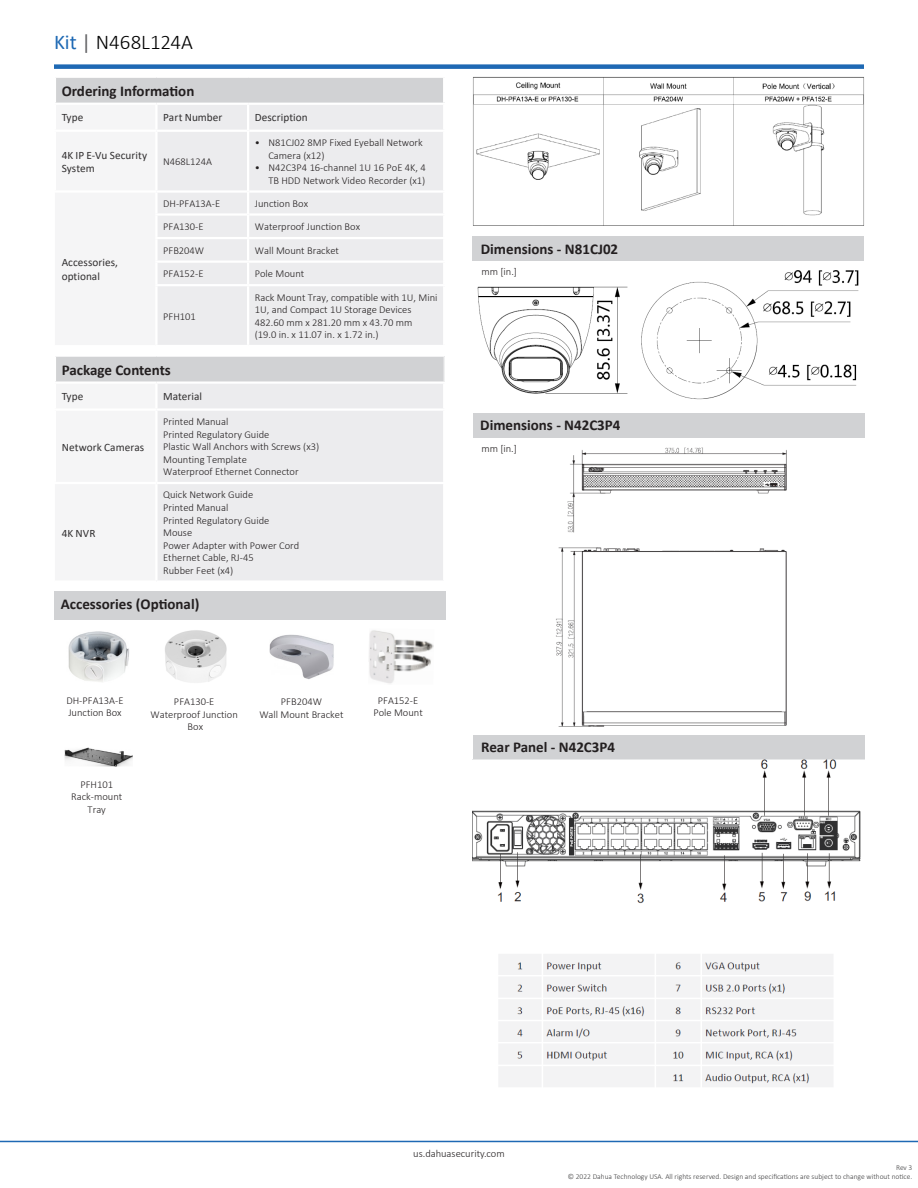
<style>
.page{position:relative;width:918px;height:1188px;background:#fff}
.page>*{position:absolute;margin:0;border:0;box-sizing:border-box;transform-origin:0 0}
.t1{font:300 21px "Calibri";letter-spacing:-.005em;color:#000}
.Section_Heading{font:700 15px "Calibri";color:#231f20}
.Specification_Catego{font:11.25px/13.5px "Calibri";letter-spacing:.005em;color:#312f30}
.Specification_Value{font:300 10.5px/12.6px "Calibri";color:#231f20}
.t2{font:300 7.5px/9px "Calibri";color:#3e3e3f;text-align:right}
.s1{font-weight:400;color:#1e69b4}
.s2{font-weight:400;color:#636366}
</style>
<div class="page">
<img style="left:477px;top:270px;width:382px;height:129px">
<hr style="left:0;top:1141px;width:918px;height:1px;background:#1e69b4">
<div style="left:54px;top:64px;width:810px;height:5px;background:#1e69b4"></div>
<div style="left:472px;top:237px;width:392px;height:24px;background:#d1d2d4"></div>
<div style="left:54px;top:591px;width:391px;height:28px;background:#d1d2d4"></div>
<div style="left:55px;top:77px;width:389px;height:27px;background:#d1d2d4"></div>
<div style="left:158px;top:105px;width:285px;height:155px;background:#ececee"></div>
<div style="left:156px;top:262px;width:92px;height:23px;background:#ececee"></div>
<div style="left:248px;top:262px;width:196px;height:23px;background:#ececee"></div>
<div style="left:156px;top:285px;width:92px;height:61px;background:#ececee"></div>
<div style="left:248px;top:285px;width:196px;height:61px;background:#ececee"></div>
<hr style="left:443px;top:78px;width:2px;height:25px;background:#fff">
<hr style="left:155px;top:263px;width:3px;height:21px;background:#fff">
<hr style="left:156px;top:103px;width:92px;height:2px;background:#fff">
<hr style="left:248px;top:103px;width:197px;height:2px;background:#fff">
<hr style="left:156px;top:130px;width:91px;height:2px;background:#fff">
<hr style="left:249px;top:190px;width:196px;height:3px;background:#fff">
<hr style="left:249px;top:213px;width:196px;height:3px;background:#fff">
<hr style="left:54px;top:76px;width:102px;height:2px;background:#fff">
<hr style="left:156px;top:76px;width:92px;height:2px;background:#fff">
<hr style="left:248px;top:76px;width:197px;height:2px;background:#fff">
<hr style="left:249px;top:130px;width:196px;height:2px;background:#fff">
<hr style="left:248px;top:237px;width:197px;height:2px;background:#fff">
<hr style="left:248px;top:261px;width:197px;height:2px;background:#fff">
<hr style="left:248px;top:284px;width:197px;height:2px;background:#fff">
<hr style="left:248px;top:345px;width:197px;height:2px;background:#fff">
<hr style="left:156px;top:190px;width:91px;height:3px;background:#fff">
<hr style="left:155px;top:213px;width:92px;height:3px;background:#fff">
<hr style="left:247px;top:192px;width:2px;height:23px;background:#fff">
<hr style="left:247px;top:215px;width:2px;height:22px;background:#fff">
<hr style="left:247px;top:239px;width:2px;height:22px;background:#fff">
<hr style="left:247px;top:263px;width:2px;height:21px;background:#fff">
<hr style="left:247px;top:286px;width:2px;height:59px;background:#fff">
<hr style="left:155px;top:237px;width:93px;height:2px;background:#fff">
<hr style="left:155px;top:261px;width:93px;height:2px;background:#fff">
<hr style="left:155px;top:284px;width:93px;height:2px;background:#fff">
<hr style="left:155px;top:345px;width:93px;height:2px;background:#fff">
<hr style="left:155px;top:286px;width:3px;height:59px;background:#fff">
<hr style="left:54px;top:78px;width:2px;height:25px;background:#fff">
<hr style="left:54px;top:103px;width:102px;height:2px;background:#fff">
<hr style="left:443px;top:263px;width:2px;height:21px;background:#fff">
<hr style="left:443px;top:286px;width:2px;height:59px;background:#fff">
<hr style="left:247px;top:105px;width:2px;height:26px;background:#fff">
<hr style="left:247px;top:131px;width:2px;height:61px;background:#fff">
<svg style="left:55px;top:357px;width:390px;height:223px"></svg>
<hr style="left:443px;top:484px;width:2px;height:96px;background:#fff">
<hr style="left:54px;top:408px;width:102px;height:3px;background:#fff">
<hr style="left:54px;top:482px;width:102px;height:2px;background:#fff">
<hr style="left:155px;top:484px;width:3px;height:96px;background:#fff">
<hr style="left:54px;top:384px;width:2px;height:24px;background:#fff">
<hr style="left:155px;top:384px;width:3px;height:24px;background:#fff">
<hr style="left:443px;top:384px;width:2px;height:24px;background:#fff">
<hr style="left:54px;top:411px;width:2px;height:71px;background:#fff">
<hr style="left:155px;top:411px;width:3px;height:71px;background:#fff">
<hr style="left:443px;top:411px;width:2px;height:71px;background:#fff">
<div style="left:473px;top:413px;width:392px;height:24px;background:#d1d2d4"></div>
<div style="left:473px;top:735px;width:391px;height:24px;background:#d1d2d4"></div>
<img style="left:68px;top:631px;width:61px;height:51px">
<img style="left:165px;top:630px;width:61px;height:53px">
<img style="left:270px;top:634px;width:64px;height:45px">
<img style="left:369px;top:630px;width:65px;height:54px">
<img style="left:64px;top:747px;width:68px;height:20px">
<img style="left:473px;top:76px;width:391px;height:149px">
<img style="left:556px;top:447px;width:231px;height:280px">
<img style="left:473px;top:760px;width:388px;height:327px">
<p class="t1" style="left:54px;top:29px;width:140px"><span class="s1">Kit</span> <span class="s2">|</span> N468L124A</p>
<p class="Section_Heading" style="left:62px;top:80px;width:134px">Ordering Information</p>
<p class="Specification_Catego" style="left:62px;top:111px;width:23px">Type</p>
<p class="Specification_Catego" style="left:163px;top:111px;width:61px">Part Number</p>
<p class="Specification_Catego" style="left:255px;top:111px;width:54px">Description</p>
<p class="Specification_Catego" style="left:62px;top:148px;width:87px">4K IP E-Vu Security<br>System</p>
<p class="Specification_Value" style="left:163px;top:155px;width:50px">N468L124A</p>
<p class="Specification_Value" style="left:268px;top:136px;width:156px;text-indent:-14px">• N81CJ02 8MP Fixed Eyeball Network<br>Camera (x12)</p>
<p class="Specification_Value" style="left:255px;top:161px;width:172px;text-align:right">• N42C3P4 16-channel 1U 16 PoE 4K, 4<br>TB HDD Network Video Recorder (x1)</p>
<p class="Specification_Catego" style="left:62px;top:255px;width:58px">Accessories, optional</p>
<p class="Specification_Value" style="left:163px;top:197px;width:59px">DH-PFA13A-E</p>
<p class="Specification_Value" style="left:255px;top:197px;width:55px">Junction Box</p>
<p class="Specification_Value" style="left:163px;top:220px;width:42px">PFA130-E</p>
<p class="Specification_Value" style="left:255px;top:220px;width:107px">Waterproof Junction Box</p>
<p class="Specification_Value" style="left:163px;top:244px;width:43px">PFB204W</p>
<p class="Specification_Value" style="left:255px;top:244px;width:86px">Wall Mount Bracket</p>
<p class="Specification_Value" style="left:163px;top:267px;width:42px">PFA152-E</p>
<p class="Specification_Value" style="left:255px;top:267px;width:51px">Pole Mount</p>
<p class="Specification_Value" style="left:163px;top:310px;width:34px">PFH101</p>
<p class="Specification_Value" style="left:255px;top:291px;width:184px">Rack Mount Tray, compatible with 1U, Mini<br>1U, and Compact 1U Storage Devices</p>
<p class="Specification_Value" style="left:255px;top:316px;width:159px">482.60 mm x 281.20 mm x 43.70 mm</p>
<p class="Specification_Value" style="left:255px;top:329px;width:125px">(19.0 in. x 11.07 in. x 1.72 in.)</p>
<p class="Section_Heading" style="left:62px;top:359px;width:111px">Package Contents</p>
<p class="Specification_Catego" style="left:62px;top:390px;width:23px">Type</p>
<p class="Specification_Catego" style="left:163px;top:390px;width:40px">Material</p>
<p class="Specification_Catego" style="left:62px;top:440px;width:84px">Network Cameras</p>
<p class="Specification_Catego" style="left:62px;top:526px;width:35px">4K NVR</p>
<p class="Specification_Value" style="left:163px;top:415px;width:67px">Printed Manual</p>
<p class="Specification_Value" style="left:163px;top:428px;width:108px">Printed Regulatory Guide</p>
<p class="Specification_Value" style="left:163px;top:440px;width:158px">Plastic Wall Anchors with Screws (x3)</p>
<p class="Specification_Value" style="left:163px;top:453px;width:85px">Mounting Template</p>
<p class="Specification_Value" style="left:163px;top:466px;width:137px">Waterproof Ethernet Connector</p>
<p class="Specification_Value" style="left:163px;top:489px;width:92px">Quick Network Guide</p>
<p class="Specification_Value" style="left:163px;top:501px;width:67px">Printed Manual</p>
<p class="Specification_Value" style="left:163px;top:514px;width:108px">Printed Regulatory Guide</p>
<p class="Specification_Value" style="left:163px;top:526px;width:31px">Mouse</p>
<p class="Specification_Value" style="left:163px;top:539px;width:138px">Power Adapter with Power Cord</p>
<p class="Specification_Value" style="left:163px;top:552px;width:92px">Ethernet Cable, RJ-45</p>
<p class="Specification_Value" style="left:163px;top:564px;width:72px">Rubber Feet (x4)</p>
<p class="Section_Heading" style="left:61px;top:593px;width:140px">Accessories (Optional)</p>
<p class="Specification_Value" style="left:66px;top:694px;width:59px">DH-PFA13A-E</p>
<p class="Specification_Value" style="left:68px;top:706px;width:55px">Junction Box</p>
<p class="Specification_Value" style="left:80px;top:778px;width:34px">PFH101</p>
<p class="Specification_Value" style="left:71px;top:790px;width:52px;text-align:center">Rack-mount<br>Tray</p>
<p class="Specification_Value" style="left:174px;top:695px;width:42px">PFA130-E</p>
<p class="Specification_Value" style="left:151px;top:708px;width:89px">Waterproof Junction</p>
<p class="Specification_Value" style="left:188px;top:721px;width:17px">Box</p>
<p class="Specification_Value" style="left:281px;top:695px;width:43px">PFB204W</p>
<p class="Specification_Value" style="left:259px;top:708px;width:86px">Wall Mount Bracket</p>
<p class="Specification_Value" style="left:378px;top:694px;width:42px">PFA152-E</p>
<p class="Specification_Value" style="left:373px;top:706px;width:51px">Pole Mount</p>
<p class="Section_Heading" style="left:481px;top:239px;width:139px">Dimensions - N81CJ02</p>
<p class="Specification_Value" style="left:482px;top:265px;width:37px">mm [in.]</p>
<p class="Section_Heading" style="left:480px;top:415px;width:142px">Dimensions - N42C3P4</p>
<p class="Specification_Value" style="left:481px;top:442px;width:37px">mm [in.]</p>
<p class="Section_Heading" style="left:481px;top:737px;width:135px">Rear Panel - N42C3P4</p>
<p class="Specification_Value" style="left:413px;top:1147px;width:93px">us.dahuasecurity.com</p>
<p class="t2" style="left:568px;top:1163px;width:346px">Rev 3<br>© 2022 Dahua Technology USA. All rights reserved. Design and specifications are subject to change without notice.</p>
</div>
